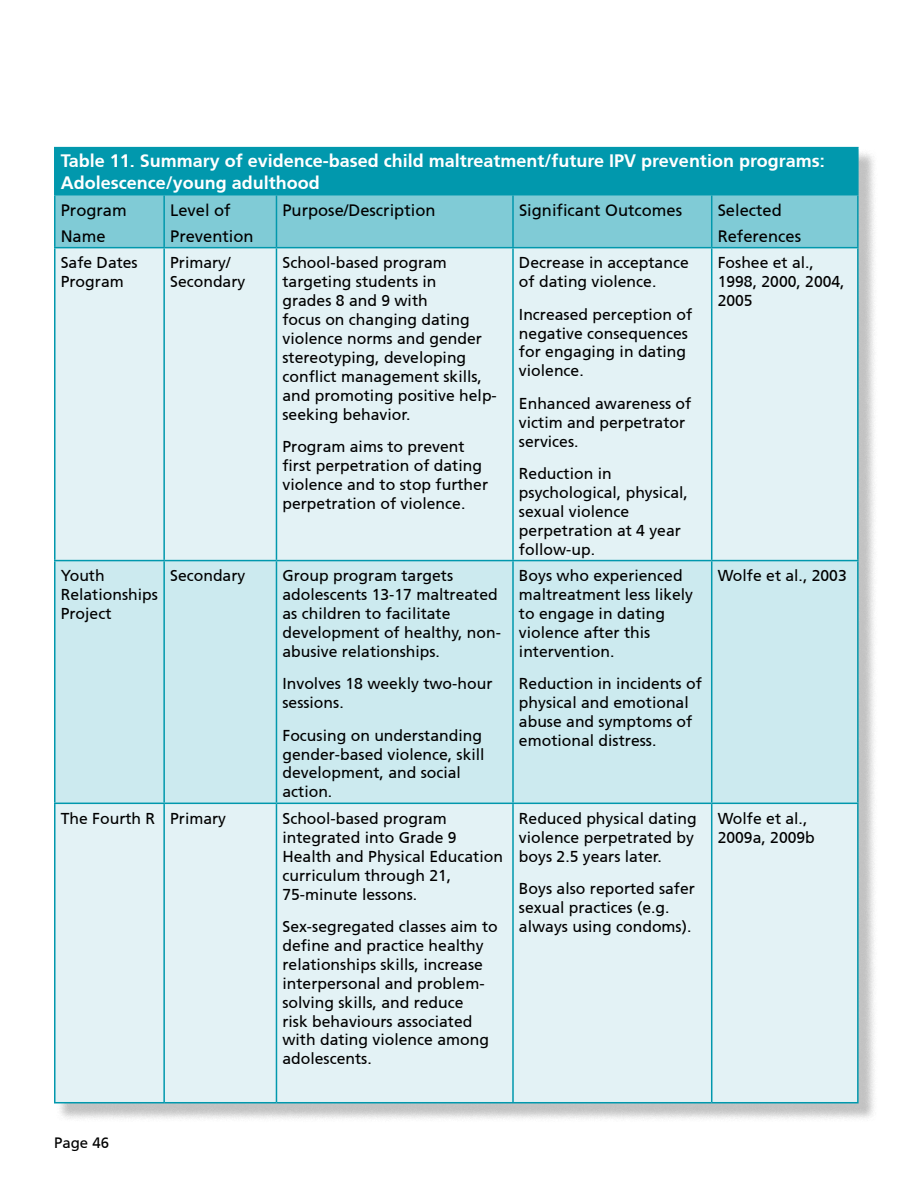
<style>
.page{position:relative;width:918px;height:1188px;background:#fff}
.page>*{position:absolute;margin:0;border:0;box-sizing:border-box;transform-origin:0 0}
.t1{font:700 18px/21.6px "Articulate";color:#fff}
.t2{font:16.5px/25.5px "Articulate";color:#000}
.t3{font:15.75px/18.9px "Articulate";color:#000}
.t4{font:15px "Articulate";color:#000}
</style>
<div class="page">
<div style="left:56px;top:149px;width:822px;height:973px;background:#000;opacity:.25"></div>
<div style="left:55px;top:148px;width:803px;height:47px;background:#0198ad"></div>
<div style="left:56px;top:195px;width:801px;height:52px;background:#80cbd6"></div>
<div style="left:56px;top:248px;width:801px;height:854px;background:#e3f2f5"></div>
<div style="left:56px;top:561px;width:801px;height:242px;background:#cceaef"></div>
<hr style="left:54px;top:195px;width:2px;height:52px;background:#0198ad">
<hr style="left:163px;top:195px;width:2px;height:52px;background:#0198ad">
<hr style="left:276px;top:195px;width:1px;height:52px;background:#0198ad">
<hr style="left:512px;top:195px;width:2px;height:52px;background:#0198ad">
<hr style="left:711px;top:195px;width:1px;height:52px;background:#0198ad">
<hr style="left:857px;top:195px;width:2px;height:52px;background:#0198ad">
<hr style="left:54px;top:247px;width:110px;height:1px;background:#0198ad">
<hr style="left:54px;top:248px;width:2px;height:312px;background:#0198ad">
<hr style="left:164px;top:247px;width:112px;height:1px;background:#0198ad">
<hr style="left:163px;top:248px;width:2px;height:312px;background:#0198ad">
<hr style="left:276px;top:247px;width:237px;height:1px;background:#0198ad">
<hr style="left:276px;top:248px;width:1px;height:312px;background:#0198ad">
<hr style="left:513px;top:247px;width:199px;height:1px;background:#0198ad">
<hr style="left:512px;top:248px;width:2px;height:312px;background:#0198ad">
<hr style="left:712px;top:247px;width:147px;height:1px;background:#0198ad">
<hr style="left:711px;top:248px;width:1px;height:312px;background:#0198ad">
<hr style="left:857px;top:248px;width:2px;height:312px;background:#0198ad">
<hr style="left:54px;top:560px;width:110px;height:1px;background:#0198ad">
<hr style="left:54px;top:561px;width:2px;height:242px;background:#0198ad">
<hr style="left:164px;top:560px;width:112px;height:1px;background:#0198ad">
<hr style="left:163px;top:561px;width:2px;height:242px;background:#0198ad">
<hr style="left:276px;top:560px;width:237px;height:1px;background:#0198ad">
<hr style="left:276px;top:561px;width:1px;height:242px;background:#0198ad">
<hr style="left:513px;top:560px;width:199px;height:1px;background:#0198ad">
<hr style="left:512px;top:561px;width:2px;height:242px;background:#0198ad">
<hr style="left:712px;top:560px;width:147px;height:1px;background:#0198ad">
<hr style="left:711px;top:561px;width:1px;height:242px;background:#0198ad">
<hr style="left:857px;top:561px;width:2px;height:242px;background:#0198ad">
<hr style="left:54px;top:803px;width:110px;height:1px;background:#0198ad">
<hr style="left:54px;top:804px;width:2px;height:298px;background:#0198ad">
<hr style="left:164px;top:803px;width:112px;height:1px;background:#0198ad">
<hr style="left:163px;top:804px;width:2px;height:298px;background:#0198ad">
<hr style="left:276px;top:803px;width:237px;height:1px;background:#0198ad">
<hr style="left:276px;top:804px;width:1px;height:298px;background:#0198ad">
<hr style="left:513px;top:803px;width:199px;height:1px;background:#0198ad">
<hr style="left:512px;top:804px;width:2px;height:298px;background:#0198ad">
<hr style="left:712px;top:803px;width:147px;height:1px;background:#0198ad">
<hr style="left:711px;top:804px;width:1px;height:298px;background:#0198ad">
<hr style="left:857px;top:804px;width:2px;height:298px;background:#0198ad">
<hr style="left:54px;top:1102px;width:110px;height:1px;background:#0198ad">
<hr style="left:164px;top:1102px;width:112px;height:1px;background:#0198ad">
<hr style="left:276px;top:1102px;width:237px;height:1px;background:#0198ad">
<hr style="left:513px;top:1102px;width:199px;height:1px;background:#0198ad">
<hr style="left:712px;top:1102px;width:147px;height:1px;background:#0198ad">
<hr style="left:54px;top:147px;width:110px;height:1px;background:#0198ad">
<hr style="left:54px;top:148px;width:2px;height:46px;background:#0198ad">
<hr style="left:164px;top:147px;width:112px;height:1px;background:#0198ad">
<hr style="left:276px;top:147px;width:237px;height:1px;background:#0198ad">
<hr style="left:513px;top:147px;width:199px;height:1px;background:#0198ad">
<hr style="left:712px;top:147px;width:147px;height:1px;background:#0198ad">
<hr style="left:857px;top:148px;width:2px;height:46px;background:#0198ad">
<hr style="left:54px;top:194px;width:110px;height:1px;background:#0198ad">
<hr style="left:712px;top:194px;width:147px;height:1px;background:#0198ad">
<p class="t1" style="left:61px;top:150px;width:765px">Table 11. Summary of evidence-based child maltreatment/future IPV prevention programs:<br>Adolescence/young adulthood</p>
<p class="t2" style="left:61px;top:198px;width:68px">Program<br>Name</p>
<p class="t2" style="left:170px;top:198px;width:85px">Level of<br>Prevention</p>
<p class="t2" style="left:282px;top:198px;width:155px">Purpose/Description</p>
<p class="t2" style="left:519px;top:198px;width:165px">Significant Outcomes</p>
<p class="t2" style="left:718px;top:198px;width:85px">Selected<br>References</p>
<p class="t3" style="left:61px;top:253px;width:79px">Safe Dates<br>Program</p>
<p class="t3" style="left:170px;top:253px;width:77px">Primary/<br>Secondary</p>
<p class="t3" style="left:282px;top:253px;width:216px">School-based program targeting students in<br>grades 8 and 9 with<br>focus on changing dating violence norms and gender stereotyping, developing conflict management skills, and promoting positive help&shy;seeking behavior.</p>
<p class="t3" style="left:282px;top:437px;width:207px">Program aims to prevent first perpetration of dating violence and to stop further perpetration of violence.</p>
<p class="t3" style="left:718px;top:253px;width:128px">Foshee et al.,<br>1998, 2000, 2004,<br>2005</p>
<p class="t3" style="left:519px;top:253px;width:171px">Decrease in acceptance of dating violence.</p>
<p class="t3" style="left:519px;top:305px;width:175px">Increased perception of negative consequences for engaging in dating violence.</p>
<p class="t3" style="left:519px;top:394px;width:174px">Enhanced awareness of victim and perpetrator services.</p>
<p class="t3" style="left:519px;top:464px;width:170px">Reduction in psychological, physical, sexual violence perpetration at 4 year follow-up.</p>
<p class="t3" style="left:61px;top:566px;width:99px">Youth<br>Relationships<br>Project</p>
<p class="t3" style="left:170px;top:566px;width:77px">Secondary</p>
<p class="t3" style="left:282px;top:566px;width:220px">Group program targets adolescents 13-17 maltreated as children to facilitate development of healthy, non&shy;abusive relationships.</p>
<p class="t3" style="left:282px;top:674px;width:212px">Involves 18 weekly two-hour sessions.</p>
<p class="t3" style="left:282px;top:726px;width:204px">Focusing on understanding gender-based violence, skill development, and social action.</p>
<p class="t3" style="left:61px;top:809px;width:167px">The Fourth R Primary</p>
<p class="t3" style="left:282px;top:809px;width:222px">School-based program integrated into Grade 9<br>Health and Physical Education curriculum through 21,<br>75-minute lessons.</p>
<p class="t3" style="left:282px;top:917px;width:217px">Sex-segregated classes aim to define and practice healthy relationships skills, increase interpersonal and problem&shy;solving skills, and reduce<br>risk behaviours associated with dating violence among adolescents.</p>
<p class="t3" style="left:519px;top:566px;width:176px">Boys who experienced maltreatment less likely to engage in dating violence after this intervention.</p>
<p class="t3" style="left:519px;top:674px;width:184px">Reduction in incidents of physical and emotional abuse and symptoms of emotional distress.</p>
<p class="t3" style="left:718px;top:566px;width:131px">Wolfe et al., 2003</p>
<p class="t3" style="left:519px;top:809px;width:179px">Reduced physical dating violence perpetrated by boys 2.5 years later.</p>
<p class="t3" style="left:519px;top:879px;width:177px">Boys also reported safer sexual practices (e.g. always using condoms).</p>
<p class="t3" style="left:718px;top:809px;width:99px">Wolfe et al.,<br>2009a, 2009b</p>
<p class="t4" style="left:54px;top:1134px;width:57px">Page 46</p>
</div>
